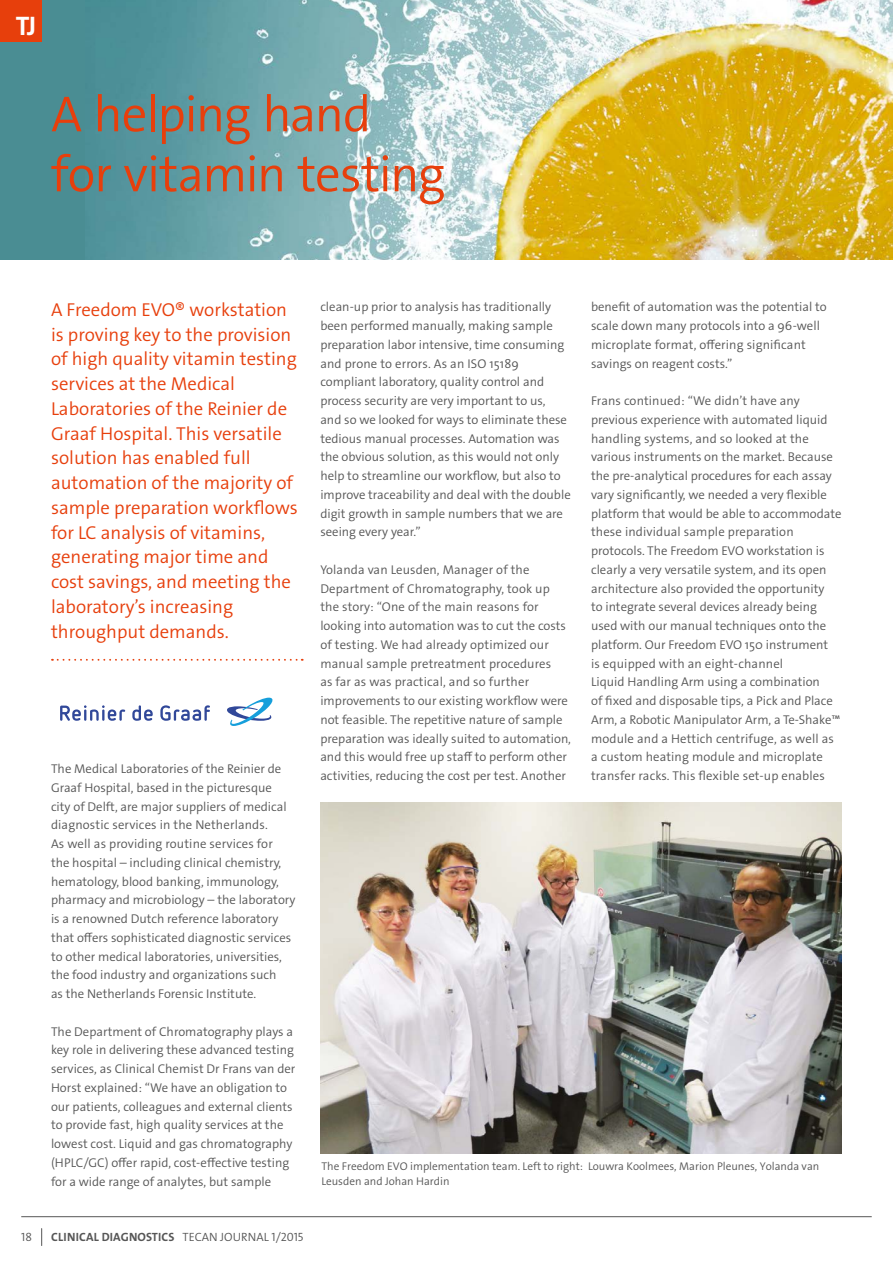
<style>
.page{position:relative;width:893px;height:1263px;background:#fff}
.page>*{position:absolute;margin:0;border:0;box-sizing:border-box;transform-origin:0 0}
.t1{font:300 51px/60px "The Sans Os F";letter-spacing:-.03em;color:#e73f0c}
.t2{font:700 27px "The Sans Os F";color:#fff}
.t3{font:300 18.75px/24.8px "The Sans Os F";color:#e73f0c}
.t4{font:300 12.75px/18.8px "The Sans Os F";color:#565656}
.t5{font:700 12px "The Sans Os F";letter-spacing:.015em;color:#565656}
.t6{font:300 12px "The Sans Os F";color:#565656}
.t7{font:300 11.25px/15px "The Sans Os F";color:#565656}
.s1{font-weight:300}
</style>
<div class="page">
<svg style="left:60px;top:705px;width:65px;height:16px"></svg>
<svg style="left:132px;top:705px;width:21px;height:16px"></svg>
<svg style="left:160px;top:705px;width:50px;height:16px"></svg>
<svg style="left:227px;top:698px;width:46px;height:28px"></svg>
<svg style="left:52px;top:659px;width:251px;height:2px"></svg>
<div style="left:0;top:0;width:893px;height:260px;background:#4a8d93"></div>
<img style="left:106px;top:0;width:787px;height:260px">
<div style="left:0;top:0;width:41px;height:41px;background:#e73f0c"></div>
<hr style="left:21px;top:1216px;width:851px;height:1px;background:#565656">
<svg style="left:41px;top:1228px;width:1px;height:17px"></svg>
<img style="left:320px;top:803px;width:522px;height:350px">
<p class="t2" style="left:16px;top:8px;width:22px">TJ</p>
<p class="t1" style="left:51px;top:84px;width:396px">A helping hand<br>for vitamin testing</p>
<p class="t3" style="left:51px;top:297px;width:248px">A Freedom EVO® workstation is proving key to the provision of high quality vitamin testing services at the Medical<br>Laboratories of the Reinier de<br>Graaf Hospital. This versatile solution has enabled full automation of the majority of sample preparation workflows for LC analysis of vitamins, generating major time and cost savings, and meeting the laboratory’s increasing throughput demands.</p>
<p class="t4" style="left:51px;top:759px;width:246px">The Medical Laboratories of the Reinier de Graaf Hospital, based in the picturesque<br>city of Delft, are major suppliers of medical diagnostic services in the Netherlands.<br>As well as providing routine services for<br>the hospital – including clinical chemistry, hematology, blood banking, immunology, pharmacy and microbiology – the laboratory is a renowned Dutch reference laboratory that offers sophisticated diagnostic services to other medical laboratories, universities, the food industry and organizations such<br>as the Netherlands Forensic Institute.</p>
<p class="t4" style="left:51px;top:1022px;width:246px">The Department of Chromatography plays a key role in delivering these advanced testing services, as Clinical Chemist Dr Frans van der Horst explained: “We have an obligation to our patients, colleagues and external clients to provide fast, high quality services at the lowest cost. Liquid and gas chromatography (HPLC/GC) offer rapid, cost-effective testing for a wide range of analytes, but sample</p>
<p class="t4" style="left:320px;top:298px;width:252px">clean-up prior to analysis has traditionally been performed manually, making sample preparation labor intensive, time consuming and prone to errors. As an ISO 15189 compliant laboratory, quality control and process security are very important to us,<br>and so we looked for ways to eliminate these tedious manual processes. Automation was the obvious solution, as this would not only help to streamline our workflow, but also to improve traceability and deal with the double digit growth in sample numbers that we are seeing every year.”</p>
<p class="t4" style="left:320px;top:560px;width:252px">Yolanda van Leusden, Manager of the Department of Chromatography, took up the story: “One of the main reasons for looking into automation was to cut the costs of testing. We had already optimized our manual sample pretreatment procedures<br>as far as was practical, and so further improvements to our existing workflow were not feasible. The repetitive nature of sample preparation was ideally suited to automation, and this would free up staff to perform other activities, reducing the cost per test. Another</p>
<p class="t4" style="left:591px;top:298px;width:237px">benefit of automation was the potential to scale down many protocols into a 96-well microplate format, offering significant savings on reagent costs.”</p>
<p class="t4" style="left:591px;top:391px;width:252px">Frans continued: “We didn’t have any previous experience with automated liquid handling systems, and so looked at the various instruments on the market. Because the pre-analytical procedures for each assay vary significantly, we needed a very flexible platform that would be able to accommodate these individual sample preparation protocols. The Freedom EVO workstation is clearly a very versatile system, and its open architecture also provided the opportunity<br>to integrate several devices already being used with our manual techniques onto the platform. Our Freedom EVO 150 instrument<br>is equipped with an eight-channel<br>Liquid Handling Arm using a combination<br>of fixed and disposable tips, a Pick and Place Arm, a Robotic Manipulator Arm, a Te-Shake™ module and a Hettich centrifuge, as well as a custom heating module and microplate transfer racks. This flexible set-up enables</p>
<p class="t7" style="left:321px;top:1159px;width:499px">The Freedom EVO implementation team. Left to right: Louwra Koolmees, Marion Pleunes, Yolanda van<br>Leusden and Johan Hardin</p>
<p class="t6" style="left:21px;top:1229px;width:12px">18</p>
<p class="t5" style="left:51px;top:1229px;width:254px">CLINICAL DIAGNOSTICS <span class="s1">TECAN JOURNAL 1/2015</span></p>
</div>
